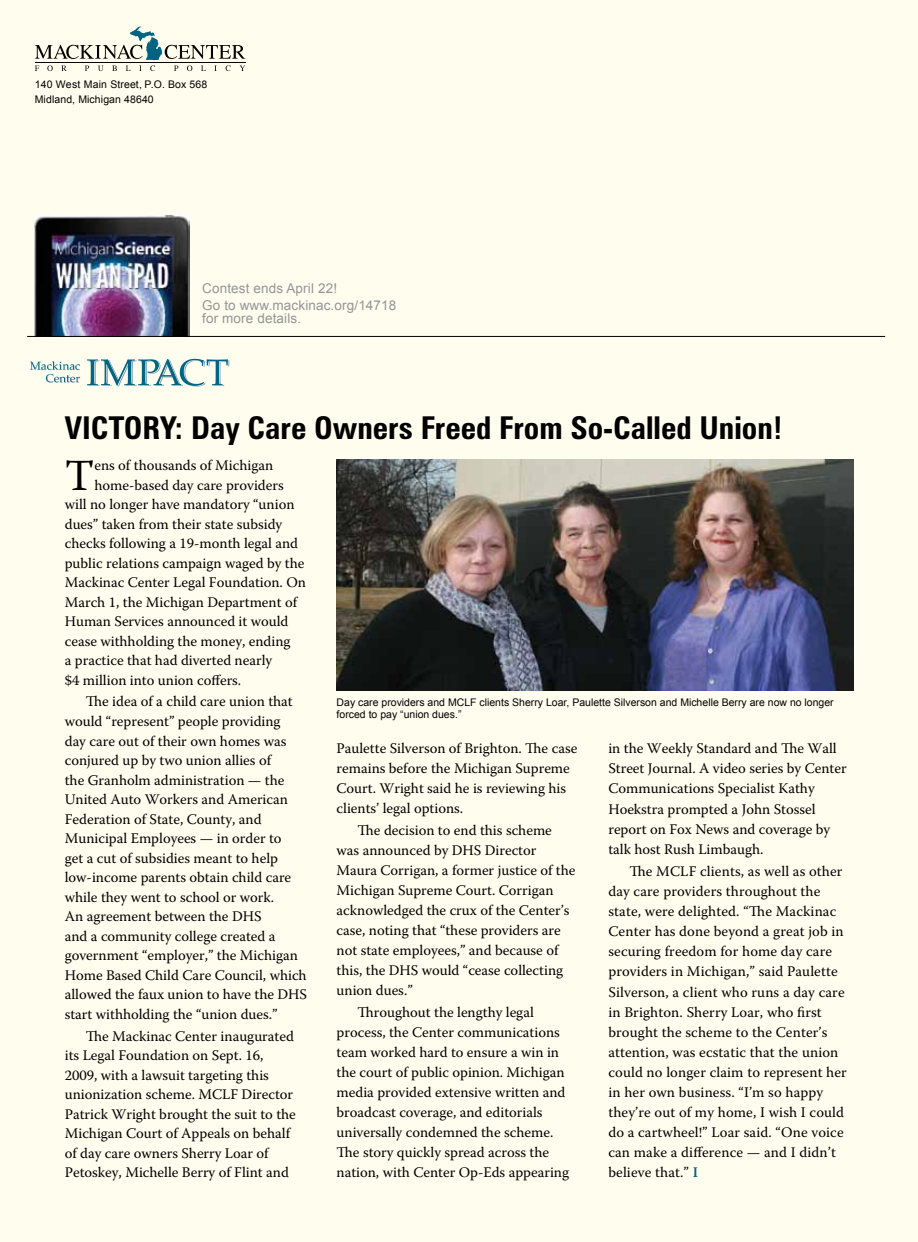
<style>
.page{position:relative;width:918px;height:1242px;background:#fffdee}
.page>*{position:absolute;margin:0;border:0;box-sizing:border-box;transform-origin:0 0}
.t1{font:44.25px "Warnock Pro";color:#000}
.t2{font:700 condensed 31.5px "Zurich BT";color:#000}
.t3{font:14.7px/19.5px "Warnock Pro";color:#000}
.t4{font:13.5px/16.8px "Arial";letter-spacing:.01em;color:#939598}
.t5{font:10.5px/15px "Arial";color:#000}
.s1{font-weight:600;color:#006580}
</style>
<div class="page">
<svg style="left:35px;top:26px;width:210px;height:45px"></svg>
<svg style="left:87px;top:359px;width:142px;height:28px"></svg>
<svg style="left:30px;top:361px;width:50px;height:22px"></svg>
<img style="left:337px;top:459px;width:516px;height:231px">
<img style="left:35px;top:214px;width:154px;height:122px">
<hr style="left:27px;top:336px;width:858px;height:1px;background:#000">
<p class="t5" style="left:35px;top:77px;width:174px">140 West Main Street, P.O. Box 568<br>Midland, Michigan 48640</p>
<p class="t4" style="left:202px;top:280px;width:196px">Contest ends April 22!<br>Go to www.mackinac.org/14718</p>
<p class="t4" style="left:202px;top:310px;width:100px">for more details.</p>
<h2 class="t2" style="left:65px;top:408px;width:720px">Victory: Day Care Owners Freed From So-Called Union!</h2>
<h1 class="t1" style="left:65px;top:448px;width:31px">T</h1>
<p class="t3" style="left:94px;top:455px;width:180px">ens of thousands of Michigan</p>
<p class="t3" style="left:94px;top:475px;width:191px">home-based day care providers</p>
<p class="t3" style="left:65px;top:494px;width:231px">will no longer have mandatory “union</p>
<p class="t3" style="left:65px;top:514px;width:219px">dues” taken from their state subsidy</p>
<p class="t3" style="left:65px;top:533px;width:235px">checks following a 19-month legal and</p>
<p class="t3" style="left:65px;top:553px;width:241px">public relations campaign waged by the</p>
<p class="t3" style="left:65px;top:572px;width:243px">Mackinac Center Legal Foundation. On</p>
<p class="t3" style="left:65px;top:592px;width:234px">March 1, the Michigan Department of</p>
<p class="t3" style="left:65px;top:611px;width:225px">Human Services announced it would</p>
<p class="t3" style="left:65px;top:631px;width:227px">cease withholding the money, ending</p>
<p class="t3" style="left:65px;top:650px;width:209px">a practice that had diverted nearly</p>
<p class="t3" style="left:65px;top:670px;width:178px">$4 million into union coffers.</p>
<p class="t3" style="left:65px;top:692px;width:244px;text-indent:21px">The idea of a child care union that would “represent” people providing<br>day care out of their own homes was conjured up by two union allies of<br>the Granholm administration — the United Auto Workers and American Federation of State, County, and Municipal Employees — in order to<br>get a cut of subsidies meant to help low-income parents obtain child care while they went to school or work.<br>An agreement between the DHS<br>and a community college created a government “employer,” the Michigan Home Based Child Care Council, which allowed the faux union to have the DHS start withholding the “union dues.”</p>
<p class="t3" style="left:65px;top:1026px;width:233px;text-indent:21px">The Mackinac Center inaugurated its Legal Foundation on Sept. 16, 2009, with a lawsuit targeting this unionization scheme. MCLF Director Patrick Wright brought the suit to the Michigan Court of Appeals on behalf of day care owners Sherry Loar of Petoskey, Michelle Berry of Flint and</p>
<p class="t5" style="left:337px;top:696px;width:499px;line-height:12.6px">Day care providers and MCLF clients Sherry Loar, Paulette Silverson and Michelle Berry are now no longer forced to pay “union dues.”</p>
<p class="t3" style="left:337px;top:738px;width:242px;line-height:20px">Paulette Silverson of Brighton. The case remains before the Michigan Supreme Court. Wright said he is reviewing his clients’ legal options.</p>
<p class="t3" style="left:337px;top:820px;width:240px;line-height:20px;text-indent:21px">The decision to end this scheme was announced by DHS Director Maura Corrigan, a former justice of the Michigan Supreme Court. Corrigan acknowledged the crux of the Center’s case, noting that “these providers are not state employees,” and because of this, the DHS would “cease collecting union dues.”</p>
<p class="t3" style="left:337px;top:1002px;width:234px;line-height:20px;text-indent:21px">Throughout the lengthy legal process, the Center communications team worked hard to ensure a win in the court of public opinion. Michigan media provided extensive written and broadcast coverage, and editorials universally condemned the scheme.<br>The story quickly spread across the nation, with Center Op-Eds appearing</p>
<p class="t3" style="left:608px;top:738px;width:240px;line-height:20.1px">in the Weekly Standard and The Wall Street Journal. A video series by Center Communications Specialist Kathy Hoekstra prompted a John Stossel report on Fox News and coverage by talk host Rush Limbaugh.</p>
<p class="t3" style="left:608px;top:861px;width:240px;line-height:20.1px;text-indent:21px">The MCLF clients, as well as other day care providers throughout the state, were delighted. “The Mackinac Center has done beyond a great job in securing freedom for home day care providers in Michigan,” said Paulette Silverson, a client who runs a day care in Brighton. Sherry Loar, who first brought the scheme to the Center’s attention, was ecstatic that the union could no longer claim to represent her in her own business. “I’m so happy they’re out of my home, I wish I could do a cartwheel!” Loar said. “One voice can make a difference — and I didn’t believe that.” <span class="s1">I</span></p>
</div>
